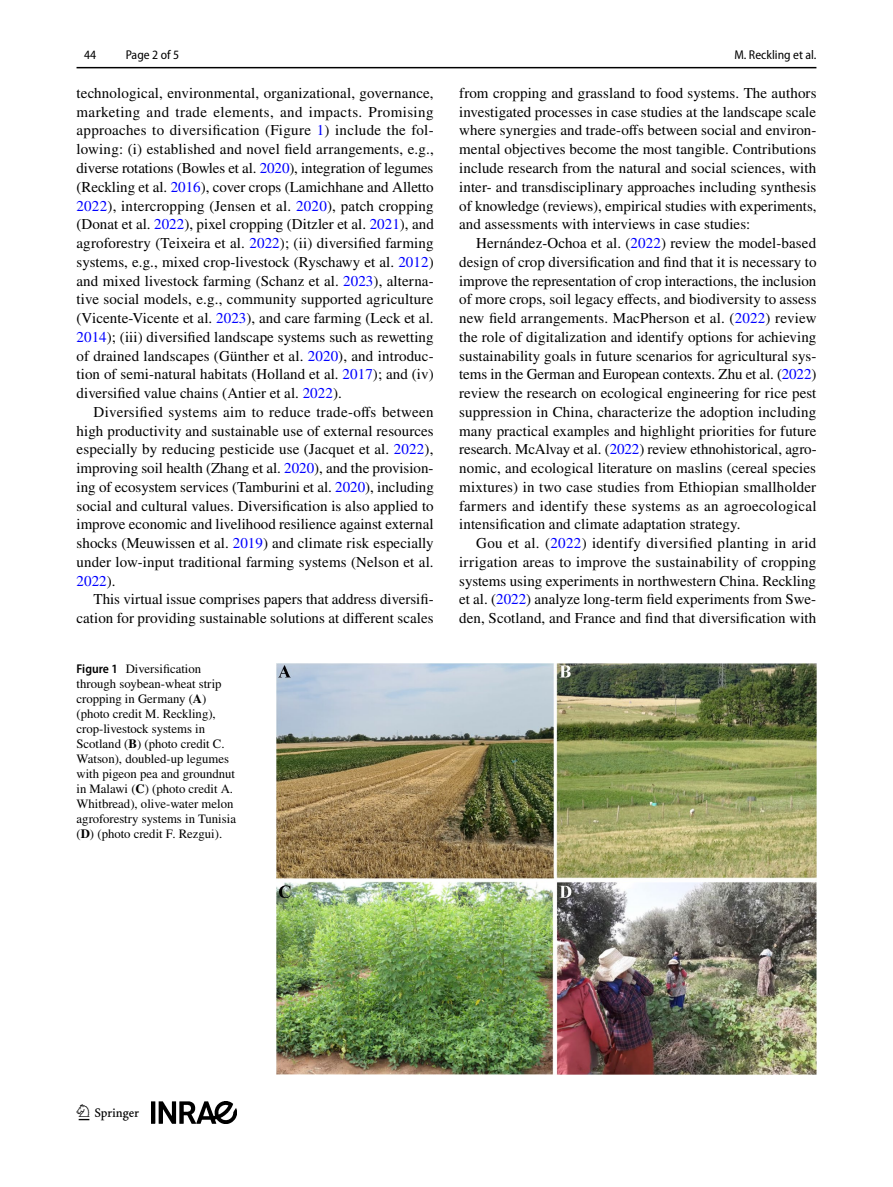
<style>
.page{position:relative;width:893px;height:1187px;background:#fff}
.page>*{position:absolute;margin:0;border:0;box-sizing:border-box;transform-origin:0 0}
.t1{font:22.5px "Springnew Regular 2";color:#000}
.t2{font:15px/18.8px "STIX";letter-spacing:.005em;color:#000;text-align:justify}
.t3{font:12.75px/15px "STIX";color:#000}
.t4{font:semi-condensed 12.75px "Myriad Pro";color:#000}
.s1{color:#00f}
.s2{font-family:"Myriad Pro";font-weight:600;font-stretch:semi-condensed}
.s3{font-weight:700}
</style>
<div class="page">
<hr style="left:77px;top:67px;width:739px;height:1px;background:#000">
<img style="left:151px;top:1101px;width:85px;height:22px">
<img style="left:276px;top:663px;width:540px;height:410px">
<p class="t4" style="left:84px;top:48px;width:14px">44</p>
<p class="t4" style="left:126px;top:48px;width:55px">Page 2 of 5</p>
<p class="t2" style="left:77px;top:84px;width:359px">technological, environmental, organizational, governance, marketing and trade elements, and impacts. Promising approaches to diversification (Figure <span class="s1">1</span>) include the fol&shy;lowing: (i) established and novel field arrangements, e.g., diverse rotations (Bowles et al. <span class="s1">2020</span>), integration of legumes (Reckling et al. <span class="s1">2016</span>), cover crops (Lamichhane and Alletto <span class="s1">2022</span>), intercropping (Jensen et al. <span class="s1">2020</span>), patch cropping (Donat et al. <span class="s1">2022</span>), pixel cropping (Ditzler et al. <span class="s1">2021</span>), and agroforestry (Teixeira et al. <span class="s1">2022</span>); (ii) diversified farming systems, e.g., mixed crop-livestock (Ryschawy et al. <span class="s1">2012</span>) and mixed livestock farming (Schanz et al. <span class="s1">2023</span>), alterna&shy;tive social models, e.g., community supported agriculture (Vicente-Vicente et al. <span class="s1">2023</span>), and care farming (Leck et al.<br><span class="s1">2014</span>); (iii) diversified landscape systems such as rewetting of drained landscapes (Günther et al. <span class="s1">2020</span>), and introduc&shy;tion of semi-natural habitats (Holland et al. <span class="s1">2017</span>); and (iv) diversified value chains (Antier et al. <span class="s1">2022</span>).</p>
<p class="t2" style="left:77px;top:403px;width:359px;text-indent:17px">Diversified systems aim to reduce trade-offs between high productivity and sustainable use of external resources especially by reducing pesticide use (Jacquet et al. <span class="s1">2022</span>), improving soil health (Zhang et al. <span class="s1">2020</span>), and the provision&shy;ing of ecosystem services (Tamburini et al. <span class="s1">2020</span>), including social and cultural values. Diversification is also applied to improve economic and livelihood resilience against external shocks (Meuwissen et al. <span class="s1">2019</span>) and climate risk especially under low-input traditional farming systems (Nelson et al.<br><span class="s1">2022</span>).</p>
<p class="t2" style="left:77px;top:591px;width:359px;text-align:right">This virtual issue comprises papers that address diversifi&shy;cation for providing sustainable solutions at different scales</p>
<p class="t3" style="left:77px;top:662px;width:161px"><span class="s2">Figure 1</span> Diversification through soybean-wheat strip cropping in Germany (<span class="s3">A</span>) (photo credit M. Reckling), crop-livestock systems in<br>Scotland (<span class="s3">B</span>) (photo credit C.<br>Watson), doubled-up legumes with pigeon pea and groundnut in Malawi (<span class="s3">C</span>) (photo credit A.<br>Whitbread), olive-water melon agroforestry systems in Tunisia (<span class="s3">D</span>) (photo credit F. Rezgui).</p>
<p class="t4" style="left:734px;top:48px;width:84px">M. Reckling et al.</p>
<p class="t2" style="left:459px;top:84px;width:359px">from cropping and grassland to food systems. The authors investigated processes in case studies at the landscape scale where synergies and trade-offs between social and environ&shy;mental objectives become the most tangible. Contributions include research from the natural and social sciences, with inter- and transdisciplinary approaches including synthesis of knowledge (reviews), empirical studies with experiments, and assessments with interviews in case studies:</p>
<p class="t2" style="left:459px;top:234px;width:359px;text-indent:17px">Hernández-Ochoa et al. (<span class="s1">2022</span>) review the model-based design of crop diversification and find that it is necessary to improve the representation of crop interactions, the inclusion of more crops, soil legacy effects, and biodiversity to assess new field arrangements. MacPherson et al. (<span class="s1">2022</span>) review the role of digitalization and identify options for achieving sustainability goals in future scenarios for agricultural sys&shy;tems in the German and European contexts. Zhu et al. (<span class="s1">2022</span>) review the research on ecological engineering for rice pest suppression in China, characterize the adoption including many practical examples and highlight priorities for future research. McAlvay et al. (<span class="s1">2022</span>) review ethnohistorical, agro&shy;nomic, and ecological literature on maslins (cereal species mixtures) in two case studies from Ethiopian smallholder farmers and identify these systems as an agroecological intensification and climate adaptation strategy.</p>
<p class="t2" style="left:459px;top:534px;width:359px;text-indent:17px">Gou et al. (<span class="s1">2022</span>) identify diversified planting in arid irrigation areas to improve the sustainability of cropping systems using experiments in northwestern China. Reckling et al. (<span class="s1">2022</span>) analyze long-term field experiments from Swe&shy;den, Scotland, and France and find that diversification with</p>
<h1 class="t1" style="left:79px;top:1104px;width:62px">1 3</h1>
</div>
